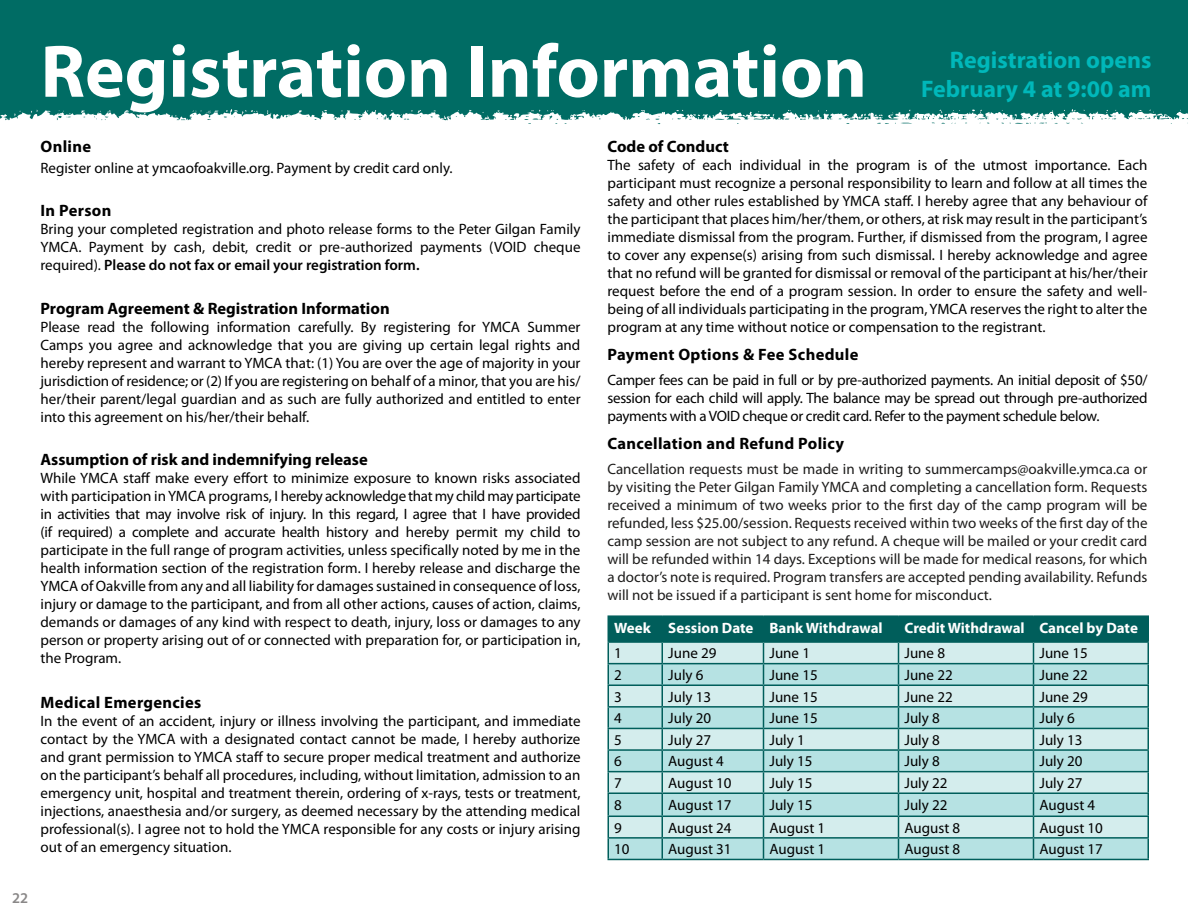
<style>
.page{position:relative;width:1188px;height:918px;background:#fff}
.page>*{position:absolute;margin:0;border:0;box-sizing:border-box;transform-origin:0 0}
.t1{font:700 75px "Myriad Pro";color:#fff}
.t2{font:700 24px/28.8px "Myriad Pro";color:#00b8ba;text-align:right}
.t3{font:700 16.5px "Myriad Pro";color:#000}
.t4{font:700 16.5px "Myriad Pro";letter-spacing:.02em;color:#000}
.t5{font:15px/18px "Myriad Pro";color:#000;text-align:justify}
.t6{font:15px/18px "Myriad Pro";color:#1d1c1b;text-align:justify}
.t7{font:700 15px "Myriad Pro";color:#fff}
.t8{font:600 15px "Myriad Pro";color:#8a8888}
.s1{font-weight:600}
</style>
<div class="page">
<div style="left:0;top:0;width:1188px;height:121px;background:#006c64"></div>
<svg style="left:574px;top:115px;width:12px;height:6px"></svg>
<svg style="left:57px;top:114px;width:14px;height:6px"></svg>
<svg style="left:592px;top:116px;width:9px;height:4px"></svg>
<svg style="left:377px;top:116px;width:9px;height:4px"></svg>
<svg style="left:813px;top:118px;width:8px;height:2px"></svg>
<svg style="left:397px;top:116px;width:12px;height:4px"></svg>
<svg style="left:672px;top:117px;width:10px;height:3px"></svg>
<svg style="left:689px;top:116px;width:4px;height:4px"></svg>
<svg style="left:795px;top:117px;width:11px;height:3px"></svg>
<svg style="left:1089px;top:116px;width:27px;height:4px"></svg>
<svg style="left:1066px;top:118px;width:17px;height:6px"></svg>
<svg style="left:1182px;top:118px;width:6px;height:6px"></svg>
<svg style="left:646px;top:112px;width:18px;height:12px"></svg>
<svg style="left:839px;top:117px;width:18px;height:7px"></svg>
<svg style="left:877px;top:122px;width:12px;height:2px"></svg>
<svg style="left:975px;top:115px;width:15px;height:9px"></svg>
<svg style="left:518px;top:115px;width:40px;height:9px"></svg>
<svg style="left:94px;top:116px;width:14px;height:5px"></svg>
<svg style="left:895px;top:115px;width:72px;height:9px"></svg>
<svg style="left:1135px;top:115px;width:37px;height:9px"></svg>
<svg style="left:996px;top:113px;width:62px;height:11px"></svg>
<svg style="left:715px;top:116px;width:26px;height:8px"></svg>
<hr style="left:608px;top:615px;width:54px;height:2px;background:#005e5b">
<hr style="left:662px;top:615px;width:102px;height:2px;background:#005e5b">
<hr style="left:764px;top:615px;width:134px;height:2px;background:#005e5b">
<hr style="left:898px;top:615px;width:136px;height:2px;background:#005e5b">
<hr style="left:1034px;top:615px;width:115px;height:2px;background:#005e5b">
<svg style="left:608px;top:616px;width:541px;height:243px;background:#a1cece"></svg>
<hr style="left:608px;top:859px;width:54px;height:1px;background:#005e5b">
<hr style="left:662px;top:859px;width:102px;height:1px;background:#005e5b">
<hr style="left:764px;top:859px;width:134px;height:1px;background:#005e5b">
<hr style="left:898px;top:859px;width:136px;height:1px;background:#005e5b">
<hr style="left:1034px;top:859px;width:115px;height:1px;background:#005e5b">
<h1 class="t1" style="left:40px;top:23px;width:828px">Registration Information</h1>
<p class="t3" style="left:40px;top:135px;width:52px">Online</p>
<p class="t5" style="left:40px;top:159px;width:414px">Register online at ymcaofoakville.org. Payment by credit card only.</p>
<p class="t4" style="left:40px;top:200px;width:72px">In Person</p>
<p class="t5" style="left:40px;top:220px;width:542px">Bring your completed registration and photo release forms to the Peter Gilgan Family YMCA. Payment by cash, debit, credit or pre-authorized payments (VOID cheque required). <span class="s1">Please do not fax or email your registration form.</span></p>
<p class="t3" style="left:40px;top:297px;width:351px">Program Agreement &amp; Registration Information</p>
<p class="t5" style="left:40px;top:317px;width:542px">Please read the following information carefully. By registering for YMCA Summer Camps you agree and acknowledge that you are giving up certain legal rights and hereby represent and warrant to YMCA that: (1) You are over the age of majority in your jurisdiction of residence; or (2) If you are registering on behalf of a minor, that you are his/ her/their parent/legal guardian and as such are fully authorized and entitled to enter into this agreement on his/her/their behalf.</p>
<p class="t3" style="left:40px;top:448px;width:329px">Assumption of risk and indemnifying release</p>
<p class="t5" style="left:40px;top:468px;width:542px">While YMCA staff make every effort to minimize exposure to known risks associated with participation in YMCA programs, I hereby acknowledge that my child may participate in activities that may involve risk of injury. In this regard, I agree that I have provided (if required) a complete and accurate health history and hereby permit my child to participate in the full range of program activities, unless specifically noted by me in the health information section of the registration form. I hereby release and discharge the YMCA of Oakville from any and all liability for damages sustained in consequence of loss, injury or damage to the participant, and from all other actions, causes of action, claims, demands or damages of any kind with respect to death, injury, loss or damages to any person or property arising out of or connected with preparation for, or participation in, the Program.</p>
<p class="t4" style="left:40px;top:691px;width:162px">Medical Emergencies</p>
<p class="t5" style="left:40px;top:711px;width:542px">In the event of an accident, injury or illness involving the participant, and immediate contact by the YMCA with a designated contact cannot be made, I hereby authorize and grant permission to YMCA staff to secure proper medical treatment and authorize on the participant’s behalf all procedures, including, without limitation, admission to an emergency unit, hospital and treatment therein, ordering of x-rays, tests or treatment, injections, anaesthesia and/or surgery, as deemed necessary by the attending medical professional(s). I agree not to hold the YMCA responsible for any costs or injury arising out of an emergency situation.</p>
<h2 class="t2" style="left:921px;top:45px;width:232px">Registration opens<br>February 4 at 9:00 am</h2>
<p class="t3" style="left:608px;top:135px;width:123px">Code of Conduct</p>
<p class="t5" style="left:608px;top:155px;width:542px">The safety of each individual in the program is of the utmost importance. Each participant must recognize a personal responsibility to learn and follow at all times the safety and other rules established by YMCA staff. I hereby agree that any behaviour of the participant that places him/her/them, or others, at risk may result in the participant’s immediate dismissal from the program. Further, if dismissed from the program, I agree to cover any expense(s) arising from such dismissal. I hereby acknowledge and agree that no refund will be granted for dismissal or removal of the participant at his/her/their request before the end of a program session. In order to ensure the safety and well&shy;being of all individuals participating in the program, YMCA reserves the right to alter the program at any time without notice or compensation to the registrant.</p>
<p class="t4" style="left:608px;top:344px;width:252px">Payment Options &amp; Fee Schedule</p>
<p class="t5" style="left:608px;top:370px;width:542px">Camper fees can be paid in full or by pre-authorized payments. An initial deposit of $50/ session for each child will apply. The balance may be spread out through pre-authorized payments with a VOID cheque or credit card. Refer to the payment schedule below.</p>
<p class="t4" style="left:608px;top:433px;width:238px">Cancellation and Refund Policy</p>
<p class="t6" style="left:608px;top:459px;width:542px">Cancellation requests must be made in writing to summercamps@oakville.ymca.ca or by visiting the Peter Gilgan Family YMCA and completing a cancellation form. Requests received a minimum of two weeks prior to the first day of the camp program will be refunded, less $25.00/session. Requests received within two weeks of the first day of the camp session are not subject to any refund. A cheque will be mailed or your credit card will be refunded within 14 days. Exceptions will be made for medical reasons, for which a doctor’s note is required. Program transfers are accepted pending availability. Refunds will not be issued if a participant is sent home for misconduct.</p>
<p class="t7" style="left:614px;top:619px;width:270px">Week Session Date Bank Withdrawal</p>
<p class="t7" style="left:904px;top:619px;width:235px">Credit Withdrawal Cancel by Date</p>
<p class="t5" style="left:614px;top:644px;width:9px">1</p>
<p class="t5" style="left:668px;top:644px;width:50px">June 29</p>
<p class="t5" style="left:770px;top:644px;width:42px">June 1</p>
<p class="t5" style="left:904px;top:644px;width:42px">June 8</p>
<p class="t5" style="left:1040px;top:644px;width:50px">June 15</p>
<p class="t5" style="left:614px;top:666px;width:9px">2</p>
<p class="t5" style="left:668px;top:666px;width:37px">July 6</p>
<p class="t5" style="left:770px;top:666px;width:50px">June 15</p>
<p class="t5" style="left:904px;top:666px;width:50px">June 22</p>
<p class="t5" style="left:1040px;top:666px;width:50px">June 22</p>
<p class="t5" style="left:614px;top:687px;width:9px">3</p>
<p class="t5" style="left:668px;top:687px;width:44px">July 13</p>
<p class="t5" style="left:770px;top:687px;width:50px">June 15</p>
<p class="t5" style="left:904px;top:687px;width:50px">June 22</p>
<p class="t5" style="left:1040px;top:687px;width:50px">June 29</p>
<p class="t5" style="left:614px;top:709px;width:9px">4</p>
<p class="t5" style="left:668px;top:709px;width:44px">July 20</p>
<p class="t5" style="left:770px;top:709px;width:50px">June 15</p>
<p class="t5" style="left:904px;top:709px;width:37px">July 8</p>
<p class="t5" style="left:1040px;top:709px;width:37px">July 6</p>
<p class="t5" style="left:614px;top:731px;width:9px">5</p>
<p class="t5" style="left:668px;top:731px;width:44px">July 27</p>
<p class="t5" style="left:770px;top:731px;width:37px">July 1</p>
<p class="t5" style="left:904px;top:731px;width:37px">July 8</p>
<p class="t5" style="left:1040px;top:731px;width:44px">July 13</p>
<p class="t5" style="left:614px;top:752px;width:9px">6</p>
<p class="t5" style="left:668px;top:752px;width:57px">August 4</p>
<p class="t5" style="left:770px;top:752px;width:44px">July 15</p>
<p class="t5" style="left:904px;top:752px;width:37px">July 8</p>
<p class="t5" style="left:1040px;top:752px;width:44px">July 20</p>
<p class="t5" style="left:614px;top:774px;width:9px">7</p>
<p class="t5" style="left:668px;top:774px;width:65px">August 10</p>
<p class="t5" style="left:770px;top:774px;width:44px">July 15</p>
<p class="t5" style="left:904px;top:774px;width:44px">July 22</p>
<p class="t5" style="left:1040px;top:774px;width:44px">July 27</p>
<p class="t5" style="left:614px;top:796px;width:9px">8</p>
<p class="t5" style="left:668px;top:796px;width:65px">August 17</p>
<p class="t5" style="left:770px;top:796px;width:44px">July 15</p>
<p class="t5" style="left:904px;top:796px;width:44px">July 22</p>
<p class="t5" style="left:1040px;top:796px;width:57px">August 4</p>
<p class="t5" style="left:614px;top:818px;width:9px">9</p>
<p class="t5" style="left:668px;top:818px;width:65px">August 24</p>
<p class="t5" style="left:770px;top:818px;width:57px">August 1</p>
<p class="t5" style="left:904px;top:818px;width:57px">August 8</p>
<p class="t5" style="left:1040px;top:818px;width:65px">August 10</p>
<p class="t5" style="left:614px;top:840px;width:17px">10</p>
<p class="t5" style="left:668px;top:840px;width:65px">August 31</p>
<p class="t5" style="left:770px;top:840px;width:57px">August 1</p>
<p class="t5" style="left:904px;top:840px;width:57px">August 8</p>
<p class="t5" style="left:1040px;top:840px;width:65px">August 17</p>
<p class="t8" style="left:12px;top:889px;width:18px">22</p>
</div>
